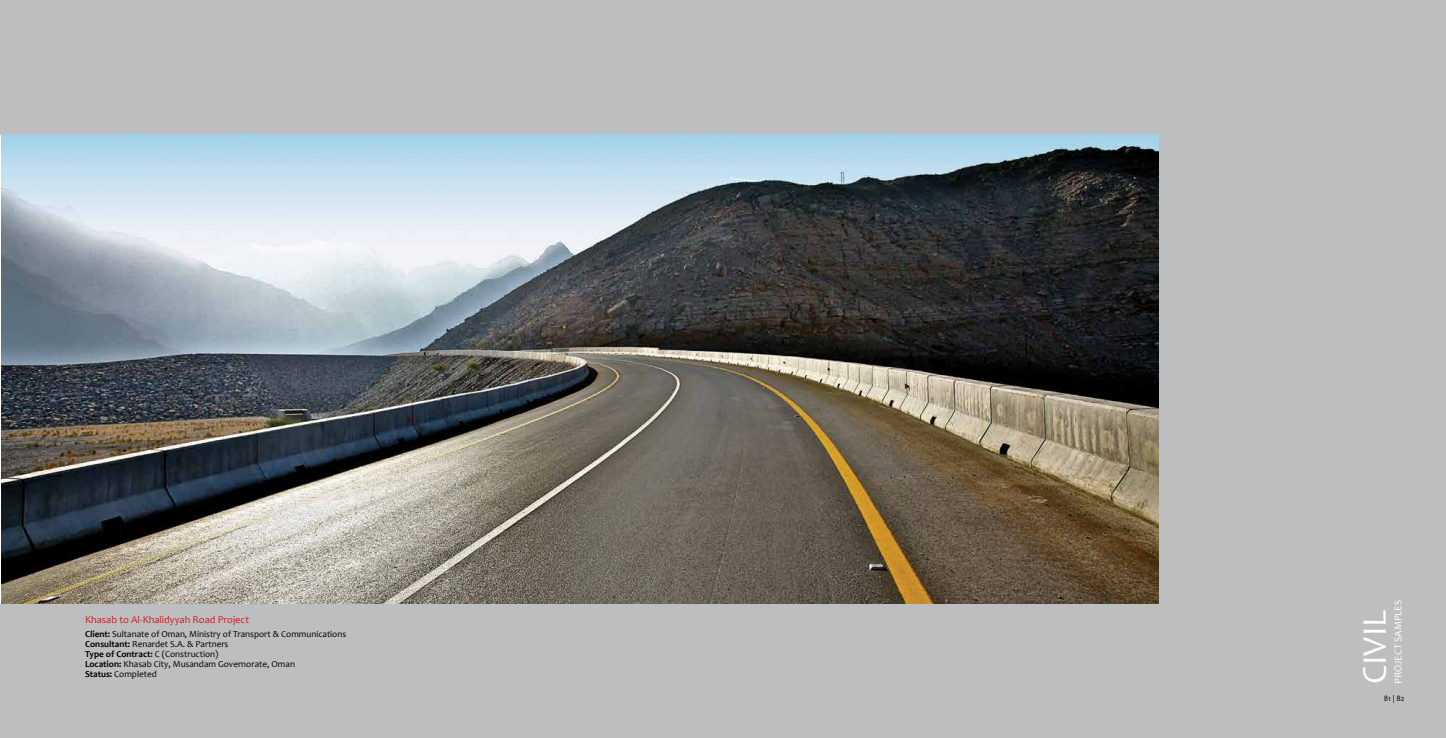
<style>
.page{position:relative;width:1446px;height:738px;background:#fff}
.page>*{position:absolute;margin:0;border:0;box-sizing:border-box;transform-origin:0 0}
.t1{font:34.5px "Candara";color:#fff}
.t2{font:10.4px "Candara";color:#d71920}
.t3{font:10.3px "Candara";color:#fff}
.t4{font:9.2px/10.2px "Candara";color:#000}
.t5{font:8px "Candara";color:#000}
.s1{font-weight:700}
</style>
<div class="page">
<div style="left:0;top:0;width:1446px;height:737px;background:#bcbec0"></div>
<img style="left:2px;top:135px;width:1157px;height:467px">
<p class="t2" style="left:85px;top:613px;width:165px">Khasab to Al-Khalidyyah Road Project</p>
<p class="t4" style="left:85px;top:628px;width:263px"><span class="s1">Client:</span> Sultanate of Oman, Ministry of Transport &amp; Communications <span class="s1">Consultant:</span> Renardet S.A. &amp; Partners<br><span class="s1">Type of Contract:</span> C (Construction)<br><span class="s1">Location:</span> Khasab City, Musandam Governorate, Oman<br><span class="s1">Status:</span> Completed</p>
<h1 class="t1" style="left:1353px;top:683px;width:75px;rotate:-90deg">CIVIL</h1>
<p class="t3" style="left:1391px;top:683px;width:85px;rotate:-90deg">PROJECT SAMPLES</p>
<p class="t5" style="left:1384px;top:693px;width:22px">81 | 82</p>
</div>
